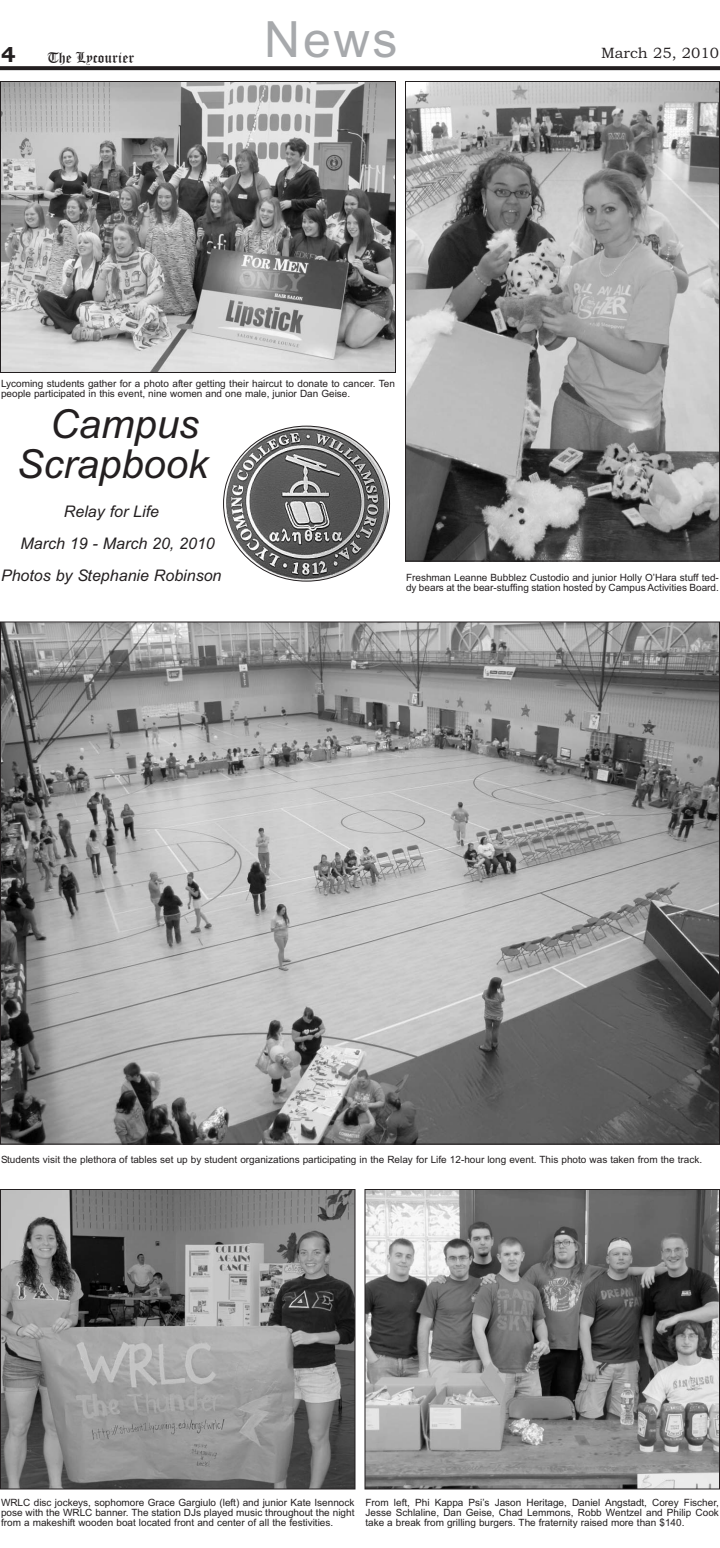
<style>
.page{position:relative;width:720px;height:1548px;background:#fff}
.page>*{position:absolute;margin:0;border:0;box-sizing:border-box;transform-origin:0 0}
.t1{font:50px "Arial";color:#a7a9ac}
.t2{font:italic 40px/40px "Arial";color:#231f20;text-align:center}
.t3{font:700 22px "Bookman Old Style";color:#231f20}
.t4{font:italic 16px "Arial";color:#231f20}
.t5{font:15px "Old English Text";color:#231f20}
.t6{font:15px "Bookman Old Style";color:#231f20}
.t7{font:10px/10px "Arial";color:#231f20}
</style>
<div class="page">
<svg style="left:0;top:66px;width:720px;height:4px;background:#2c2829"></svg>
<svg style="left:223px;top:426px;width:167px;height:156px"></svg>
<img style="left:2px;top:83px;width:392px;height:288px">
<div style="left:0;top:81px;width:396px;height:292px;border:1px solid #231f20"></div>
<img style="left:2px;top:624px;width:716px;height:519px">
<img style="left:2px;top:1191px;width:352px;height:297px">
<div style="left:0;top:1189px;width:356px;height:301px;border:1px solid #231f20"></div>
<img style="left:407px;top:83px;width:311px;height:477px">
<div style="left:405px;top:81px;width:315px;height:481px;border:1px solid #231f20"></div>
<img style="left:366px;top:1191px;width:352px;height:297px">
<div style="left:364px;top:1189px;width:356px;height:301px;border:1px solid #231f20"></div>
<p class="t3" style="left:1px;top:42px;width:16px">4</p>
<p class="t5" style="left:47px;top:53px;width:89px">The Lycourier</p>
<p class="t1" style="left:264px;top:21px;width:135px">News</p>
<p class="t6" style="left:601px;top:44px;width:119px">March 25, 2010</p>
<p class="t7" style="left:1px;top:380px;width:395px">Lycoming students gather for a photo after getting their haircut to donate to cancer. Ten people participated in this event, nine women and one male, junior Dan Geise.</p>
<p class="t2" style="left:17px;top:408px;width:193px">Campus<br>Scrapbook</p>
<p class="t4" style="left:64px;top:505px;width:97px">Relay for Life</p>
<p class="t4" style="left:21px;top:537px;width:196px">March 19 - March 20, 2010</p>
<p class="t4" style="left:1px;top:569px;width:222px">Photos by Stephanie Robinson</p>
<p class="t7" style="left:406px;top:574px;width:314px">Freshman Leanne Bubblez Custodio and junior Holly O’Hara stuff ted&shy;dy bears at the bear-stuffing station hosted by Campus Activities Board.</p>
<p class="t7" style="left:1px;top:1156px;width:703px">Students visit the plethora of tables set up by student organizations participating in the Relay for Life 12-hour long event. This photo was taken from the track.</p>
<p class="t7" style="left:1px;top:1499px;width:355px;text-align:justify">WRLC disc jockeys, sophomore Grace Gargiulo (left) and junior Kate Isennock pose with the WRLC banner. The station DJs played music throughout the night from a makeshift wooden boat located front and center of all the festivities.</p>
<p class="t7" style="left:366px;top:1499px;width:355px;text-align:justify">From left, Phi Kappa Psi’s Jason Heritage, Daniel Angstadt, Corey Fischer, Jesse Schlaline, Dan Geise, Chad Lemmons, Robb Wentzel and Philip Cook take a break from grilling burgers. The fraternity raised more than $140.</p>
</div>
